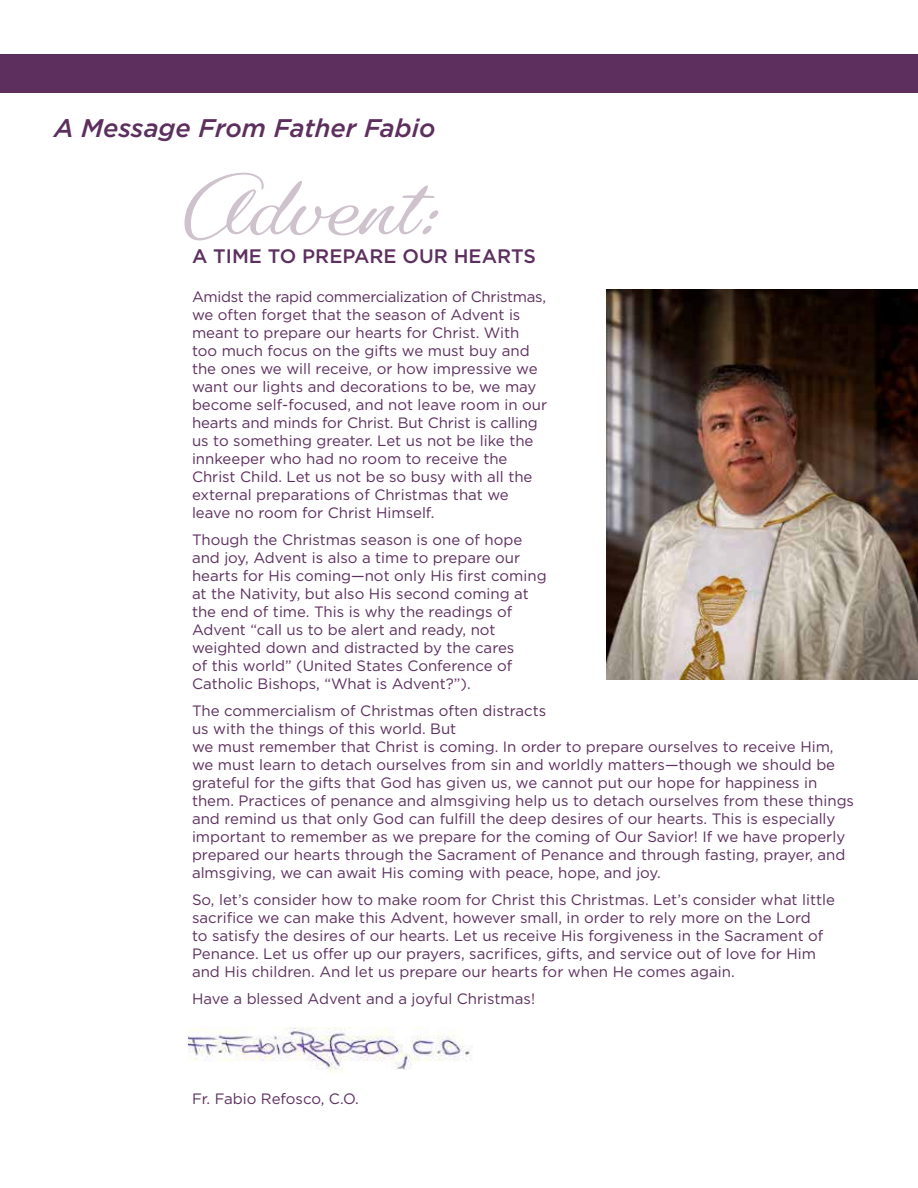
<style>
.page{position:relative;width:918px;height:1188px;background:#fff}
.page>*{position:absolute;margin:0;border:0;box-sizing:border-box;transform-origin:0 0}
.t1{font:700 81px "Gautreaux";color:#cec2cd}
.t2{font:italic 500 25.5px "Gotham";color:#5c2f5e}
.t3{font:500 19.5px "Gotham";color:#5c2f5e}
.t4{font:15px/18px "Gotham";color:#5c2f5e}
</style>
<div class="page">
<img style="left:188px;top:1027px;width:285px;height:47px">
<img style="left:606px;top:290px;width:312px;height:390px">
<div style="left:0;top:54px;width:918px;height:39px;background:#5c2f5e"></div>
<h2 class="t2" style="left:54px;top:112px;width:383px">A Message From Father Fabio</h2>
<h1 class="t1" style="left:174px;top:158px;width:265px">Advent:</h1>
<h3 class="t3" style="left:192px;top:243px;width:345px">A TIME TO PREPARE OUR HEARTS</h3>
<p class="t4" style="left:192px;top:287px;width:357px">Amidst the rapid commercialization of Christmas, we often forget that the season of Advent is meant to prepare our hearts for Christ. With too much focus on the gifts we must buy and the ones we will receive, or how impressive we want our lights and decorations to be, we may become self-focused, and not leave room in our hearts and minds for Christ. But Christ is calling us to something greater. Let us not be like the innkeeper who had no room to receive the Christ Child. Let us not be so busy with all the external preparations of Christmas that we leave no room for Christ Himself.</p>
<p class="t4" style="left:192px;top:530px;width:356px">Though the Christmas season is one of hope and joy, Advent is also a time to prepare our hearts for His coming—not only His first coming at the Nativity, but also His second coming at the end of time. This is why the readings of Advent “call us to be alert and ready, not weighted down and distracted by the cares<br>of this world” (United States Conference of Catholic Bishops, “What is Advent?”).</p>
<p class="t4" style="left:192px;top:701px;width:664px">The commercialism of Christmas often distracts<br>us with the things of this world. But<br>we must remember that Christ is coming. In order to prepare ourselves to receive Him, we must learn to detach ourselves from sin and worldly matters—though we should be grateful for the gifts that God has given us, we cannot put our hope for happiness in them. Practices of penance and almsgiving help us to detach ourselves from these things and remind us that only God can fulfill the deep desires of our hearts. This is especially important to remember as we prepare for the coming of Our Savior! If we have properly prepared our hearts through the Sacrament of Penance and through fasting, prayer, and almsgiving, we can await His coming with peace, hope, and joy.</p>
<p class="t4" style="left:192px;top:890px;width:645px">So, let’s consider how to make room for Christ this Christmas. Let’s consider what little sacrifice we can make this Advent, however small, in order to rely more on the Lord<br>to satisfy the desires of our hearts. Let us receive His forgiveness in the Sacrament of Penance. Let us offer up our prayers, sacrifices, gifts, and service out of love for Him and His children. And let us prepare our hearts for when He comes again.</p>
<p class="t4" style="left:192px;top:989px;width:345px">Have a blessed Advent and a joyful Christmas!</p>
<p class="t4" style="left:192px;top:1090px;width:168px">Fr. Fabio Refosco, C.O.</p>
</div>
